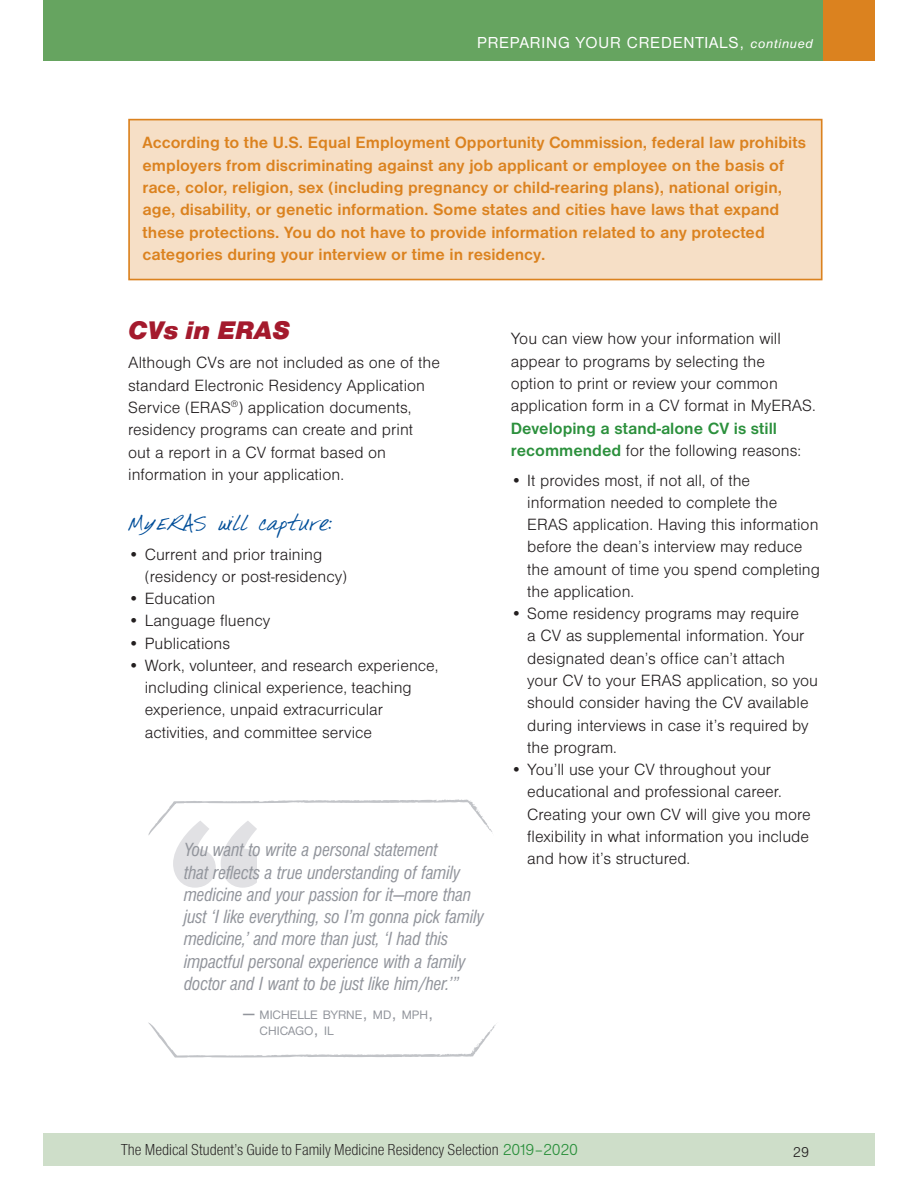
<style>
.page{position:relative;width:918px;height:1188px;background:#fff}
.page>*{position:absolute;margin:0;border:0;box-sizing:border-box;transform-origin:0 0}
.t1{font:26.4px "Nimbus San D Blac Ital";color:#a41a2d}
.t2{font:23.1px "GFY Michael";letter-spacing:-.02em;color:#004e99}
.t3{font:italic condensed 19.8px/22.4px "Nimbus San D";letter-spacing:-.01em;color:#92959c}
.t4{font:16.95px/22.4px "Nimbus San D Ligh";color:#231f20}
.t5{font:700 16.95px/22.4px "Nimbus San D";color:#db821f}
.t6{font:700 16.95px "Nimbus San D";color:#2b903c}
.t7{font:16.5px "Nimbus San D Ligh Cond";color:#231f20}
.t8{font:16.5px "Nimbus San D";letter-spacing:.05em;color:#fff}
.t9{font:14.85px "Nimbus San D Ligh";color:#231f20}
.t10{font:12.75px/15.6px "Nimbus San D";color:#92959c}
.s1{font-style:italic;font-size:13.2px}
.s2{font-size:18.15px}
.s3{font-family:"Nimbus San D";font-weight:700;color:#2b903c}
.s4{font-family:"Nimbus San D Ligh";color:#2b903c}
</style>
<div class="page">
<div style="left:43px;top:1133px;width:832px;height:32px;background:#cedec9"></div>
<div style="left:823px;top:0;width:52px;height:61px;background:#db821f"></div>
<div style="left:43px;top:0;width:780px;height:61px;background:#66a460"></div>
<div style="left:129px;top:120px;width:693px;height:160px;background:#f6dfc6"></div>
<div style="left:128px;top:119px;width:695px;height:161px;border:2px solid #db821f"></div>
<svg style="left:148px;top:799px;width:344px;height:89px"></svg>
<svg style="left:148px;top:1022px;width:348px;height:36px"></svg>
<p class="t8" style="left:477px;top:37px;width:337px">PREPARING YOUR CREDENTIALS, <span class="s1">continued</span></p>
<p class="t5" style="left:143px;top:133px;width:665px">According to the U.S. Equal Employment Opportunity Commission, federal law prohibits employers from discriminating against any job applicant or employee on the basis of race, color, religion, sex (including pregnancy or child-rearing plans), national origin, age, disability, or genetic information. Some states and cities have laws that expand these protections. You do not have to provide information related to any protected categories during your interview or time in residency.</p>
<h1 class="t1" style="left:128px;top:314px;width:163px">CVs in ERAS</h1>
<p class="t4" style="left:128px;top:353px;width:313px">Although CVs are not included as one of the standard Electronic Residency Application Service (ERAS<sup>®</sup>) application documents, residency programs can create and print<br>out a report in a CV format based on information in your application.</p>
<h2 class="t2" style="left:128px;top:508px;width:205px">MyERAS will capture:</h2>
<p class="t4" style="left:145px;top:544px;width:204px;text-indent:-16px">• Current and prior training (residency or post-residency)</p>
<p class="t4" style="left:128px;top:588px;width:89px">• Education</p>
<p class="t4" style="left:128px;top:611px;width:143px">• Language fluency</p>
<p class="t4" style="left:128px;top:633px;width:103px">• Publications</p>
<p class="t4" style="left:145px;top:655px;width:295px;text-indent:-16px">• Work, volunteer, and research experience, including clinical experience, teaching experience, unpaid extracurricular activities, and committee service</p>
<p class="t3" style="left:184px;top:840px;width:301px">You want to write a personal statement<br>that reflects a true understanding of family medicine and your passion for it—more than just ‘I like everything, so I’m gonna pick family medicine,’ and more than just, ‘I had this impactful personal experience with a family doctor and I want to be just like him/her.’”</p>
<p class="t10" style="left:260px;top:1008px;width:175px;text-indent:-16px"><span class="s2">—</span> MICHELLE BYRNE<span class="s2">,</span> MD<span class="s2">,</span> MPH<span class="s2">,<br></span>CHICAGO<span class="s2">,</span> IL</p>
<p class="t4" style="left:511px;top:329px;width:307px">You can view how your information will appear to programs by selecting the<br>option to print or review your common application form in a CV format in MyERAS.</p>
<p class="t6" style="left:511px;top:421px;width:268px">Developing a stand-alone CV is still</p>
<p class="t4" style="left:511px;top:440px;width:292px"><span class="s3">recommended</span> for the following reasons:</p>
<p class="t4" style="left:527px;top:470px;width:294px;text-indent:-16px">• It provides most, if not all, of the information needed to complete the ERAS application. Having this information before the dean’s interview may reduce the amount of time you spend completing the application.</p>
<p class="t4" style="left:527px;top:603px;width:292px;text-indent:-16px">• Some residency programs may require<br>a CV as supplemental information. Your designated dean’s office can’t attach your CV to your ERAS application, so you should consider having the CV available during interviews in case it’s required by the program.</p>
<p class="t4" style="left:527px;top:759px;width:285px;text-indent:-16px">• You’ll use your CV throughout your educational and professional career.<br>Creating your own CV will give you more flexibility in what information you include and how it’s structured.</p>
<p class="t7" style="left:121px;top:1140px;width:459px">The Medical Student’s Guide to Family Medicine Residency Selection <span class="s4">2019–2020</span></p>
<p class="t9" style="left:793px;top:1147px;width:17px">29</p>
</div>
